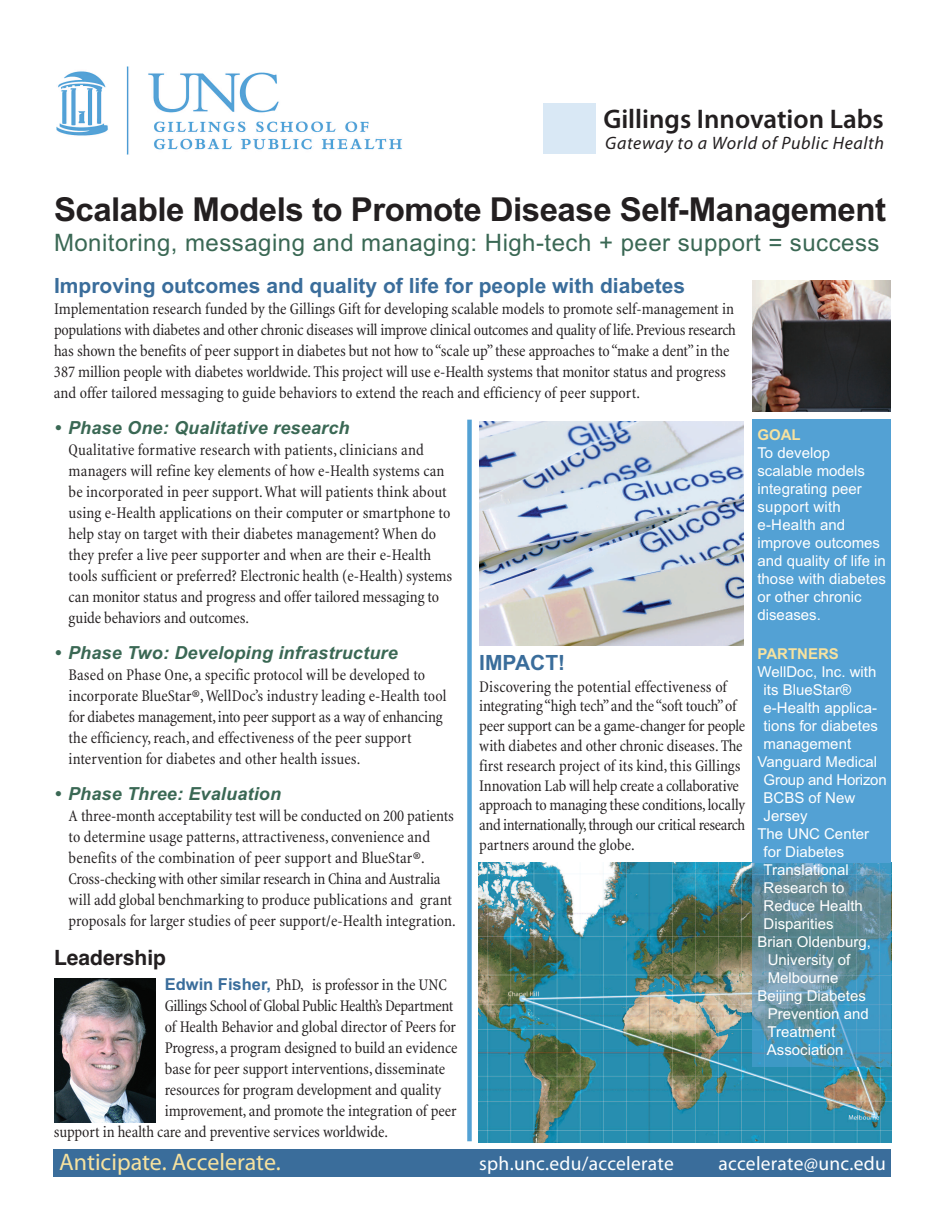
<style>
.page{position:relative;width:945px;height:1215px;background:#fff}
.page>*{position:absolute;margin:0;border:0;box-sizing:border-box;transform-origin:0 0}
.t1{font:700 33px "Arial";letter-spacing:-.015em;color:#231f20}
.t2{font:600 27px "Myriad Pro";color:#231f20}
.t3{font:24px "Arial";letter-spacing:.02em;color:#3a6854}
.t4{font:24px "Myriad Pro";letter-spacing:-.005em;color:#f7e29f}
.t5{font:700 21px "Arial";color:#3a6d9b}
.t6{font:700 21px "Helvetica";color:#231f20}
.t7{font:19.5px "Myriad Pro";letter-spacing:.015em;color:#fff}
.t8{font:italic 700 18px "Arial";letter-spacing:.01em;color:#3a6854}
.t9{font:italic 18px "Myriad Pro";letter-spacing:.035em;color:#231f20}
.t10{font:condensed 16.5px/21px "Minion";letter-spacing:-.005em;color:#231f20}
.t11{font:condensed 16.5px "Minion";letter-spacing:-.025em;color:#231f20}
.t12{font:15px/18px "Arial";color:#fff}
.t13{font:700 15px "Arial";color:#f7e29f}
.s1{font-family:"Arial";font-weight:700;font-stretch:normal;color:#3a6d9b}
</style>
<div class="page">
<div style="left:467px;top:420px;width:5px;height:721px;background:#53a1d4"></div>
<img style="left:57px;top:66px;width:345px;height:88px">
<div style="left:543px;top:104px;width:52px;height:50px;background:#d9e8f5"></div>
<img style="left:479px;top:421px;width:264px;height:224px">
<img style="left:479px;top:863px;width:412px;height:279px">
<div style="left:753px;top:420px;width:138px;height:443px;background:#53a1d4"></div>
<div style="left:53px;top:1150px;width:838px;height:27px;background:#3a6d9b"></div>
<img style="left:54px;top:978px;width:102px;height:144px">
<img style="left:753px;top:281px;width:138px;height:130px">
<img style="left:753px;top:863px;width:138px;height:203px">
<h2 class="t2" style="left:603px;top:109px;width:282px">Gillings Innovation Labs</h2>
<p class="t9" style="left:605px;top:136px;width:281px">Gateway to a World of Public Health</p>
<h1 class="t1" style="left:54px;top:191px;width:834px">Scalable Models to Promote Disease Self-Management</h1>
<h3 class="t3" style="left:54px;top:229px;width:827px">Monitoring, messaging and managing: High-tech + peer support = success</h3>
<p class="t5" style="left:54px;top:273px;width:633px">Improving outcomes and quality of life for people with diabetes</p>
<p class="t10" style="left:54px;top:299px;width:683px">Implementation research funded by the Gillings Gift for developing scalable models to promote self-management in populations with diabetes and other chronic diseases will improve clinical outcomes and quality of life.Previous research has shown the benefits of peer support in diabetes but not how to “scale up”these approaches to “make a dent”in the 387 million people with diabetes worldwide.This project will use e-Health systems that monitor status and progress and offer tailored messaging to guide behaviors to extend the reach and efficiency of peer support.</p>
<p class="t8" style="left:55px;top:417px;width:297px">• Phase One: Qualitative research</p>
<p class="t10" style="left:69px;top:441px;width:385px">Qualitative formative research with patients,clinicians and managers will refine key elements of how e-Health systems can be incorporated in peer support.What will patients think about using e-Health applications on their computer or smartphone to help stay on target with their diabetes management? When do they prefer a live peer supporter and when are their e-Health tools sufficient or preferred? Electronic health (e-Health) systems can monitor status and progress and offer tailored messaging to guide behaviors and outcomes.</p>
<p class="t8" style="left:55px;top:642px;width:345px">• Phase Two: Developing infrastructure</p>
<p class="t10" style="left:69px;top:666px;width:379px">Based on Phase One, a specific protocol will be developed to incorporate BlueStar®,WellDoc’s industry leading e-Health tool for diabetes management,into peer support as a way of enhancing the efficiency,reach, and effectiveness of the peer support intervention for diabetes and other health issues.</p>
<p class="t8" style="left:55px;top:783px;width:228px">• Phase Three: Evaluation</p>
<p class="t10" style="left:69px;top:807px;width:389px">A three-month acceptability test will be conducted on 200 patients to determine usage patterns, attractiveness,convenience and benefits of the combination of peer support and BlueStar®.<br>Cross-checking with other similar research in China andAustralia will add global benchmarking to produce publications and grant proposals for larger studies of peer support/e-Health integration.</p>
<p class="t13" style="left:757px;top:426px;width:45px">GOAL</p>
<p class="t12" style="left:757px;top:444px;width:130px">To develop scalable models integrating peer support with e-Health and improve outcomes and quality of life in those with diabetes or other chronic diseases.</p>
<p class="t13" style="left:757px;top:645px;width:83px">PARTNERS</p>
<p class="t12" style="left:757px;top:663px;width:120px">WellDoc, Inc. with</p>
<p class="t12" style="left:764px;top:681px;width:89px">its BlueStar®</p>
<p class="t12" style="left:764px;top:699px;width:115px">e-Health applica-</p>
<p class="t12" style="left:764px;top:717px;width:116px">tions for diabetes</p>
<p class="t12" style="left:764px;top:735px;width:89px">management</p>
<p class="t12" style="left:757px;top:753px;width:121px">Vanguard Medical</p>
<p class="t12" style="left:764px;top:771px;width:125px">Group and Horizon</p>
<p class="t12" style="left:764px;top:789px;width:93px">BCBS of New</p>
<p class="t12" style="left:764px;top:807px;width:46px">Jersey</p>
<p class="t12" style="left:757px;top:825px;width:113px">The UNC Center</p>
<p class="t12" style="left:764px;top:843px;width:82px">for Diabetes</p>
<p class="t12" style="left:764px;top:861px;width:87px">Translational</p>
<p class="t12" style="left:764px;top:879px;width:82px">Research to</p>
<p class="t12" style="left:764px;top:897px;width:101px">Reduce Health</p>
<p class="t12" style="left:764px;top:915px;width:72px">Disparities</p>
<p class="t12" style="left:757px;top:933px;width:115px">Brian Oldenburg,</p>
<p class="t12" style="left:768px;top:951px;width:84px">University of</p>
<p class="t12" style="left:768px;top:969px;width:72px">Melbourne</p>
<p class="t12" style="left:757px;top:987px;width:110px">Beijing Diabetes</p>
<p class="t12" style="left:768px;top:1005px;width:102px">Prevention and</p>
<p class="t12" style="left:768px;top:1023px;width:69px">Treatment</p>
<p class="t12" style="left:767px;top:1041px;width:78px">Association</p>
<p class="t5" style="left:479px;top:651px;width:87px">IMPACT!</p>
<p class="t10" style="left:479px;top:678px;width:268px;line-height:19.8px">Discovering the potential effectiveness of integrating“high tech”and the“soft touch”of peer support can be a game-changer for people with diabetes and other chronic diseases.The first research project of its kind, this Gillings Innovation Lab will help create a collaborative approach to managing these conditions,locally and internationally,through our critical research partners around the globe.</p>
<p class="t6" style="left:54px;top:946px;width:114px">Leadership</p>
<p class="t10" style="left:165px;top:976px;width:283px"><span class="s1">Edwin Fisher,</span> PhD, is professor in the UNC</p>
<p class="t11" style="left:165px;top:1000px;width:290px">Gillings School of Global Public Health’s Department</p>
<p class="t10" style="left:165px;top:1018px;width:293px">of Health Behavior and global director of Peers for</p>
<p class="t10" style="left:165px;top:1039px;width:294px">Progress, a program designed to build an evidence</p>
<p class="t10" style="left:165px;top:1060px;width:282px">base for peer support interventions, disseminate</p>
<p class="t10" style="left:165px;top:1081px;width:278px">resources for program development and quality</p>
<p class="t10" style="left:165px;top:1102px;width:293px">improvement, and promote the integration of peer</p>
<p class="t10" style="left:54px;top:1123px;width:336px">support in health care and preventive services worldwide.</p>
<h3 class="t4" style="left:59px;top:1153px;width:223px">Anticipate. Accelerate.</h3>
<p class="t7" style="left:479px;top:1156px;width:196px">sph.unc.edu/accelerate</p>
<p class="t7" style="left:718px;top:1156px;width:169px">accelerate@unc.edu</p>
</div>
